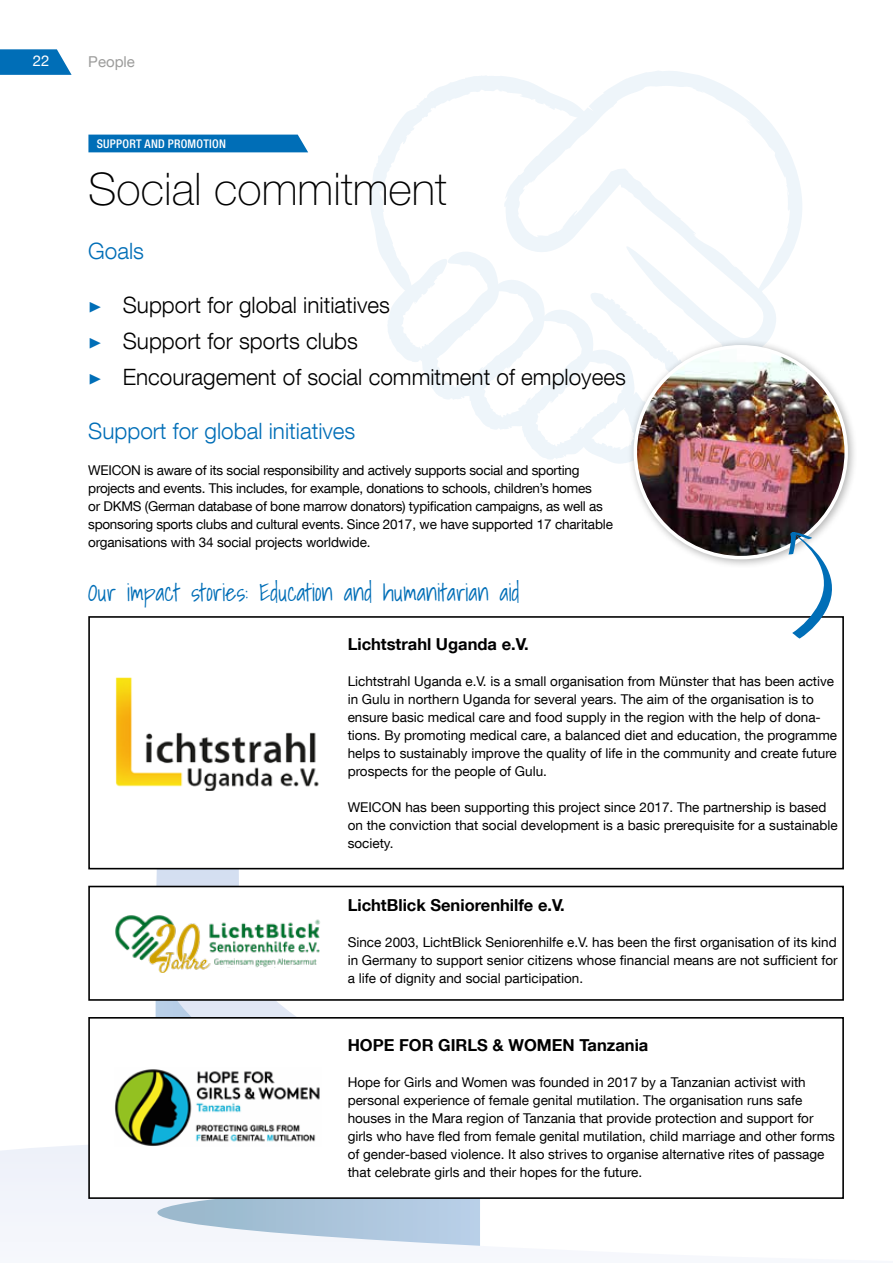
<style>
.page{position:relative;width:893px;height:1263px;background:#fff}
.page>*{position:absolute;margin:0;border:0;box-sizing:border-box;transform-origin:0 0}
.t1{font:100 45px "Helvetica Neue";color:#000}
.t2{font:300 24px "Shadows Into";color:#006eb7}
.t3{font:300 22.5px/36px "Helvetica Neue LT Com";color:#000}
.t4{font:300 22.5px "Helvetica Neue LT Com";color:#006eb7}
.t5{font:700 16.5px "Helvetica Neue LT Com";color:#000}
.t6{font:15px "Helvetica Neue LT Com";color:#9d9d9c}
.t7{font:15px "Helvetica Neue LT Com";color:#fff}
.t8{font:13.5px/18px "Helvetica Neue LT Com";color:#000}
.t9{font:13.5px/18px "Helvetica Neue LT Com";letter-spacing:-.02em;color:#000}
.t10{font:500 condensed 12px "Helvetica Neue";letter-spacing:.02em;color:#fff}
.s1{font-family:"Minion Pro";font-weight:400;color:#006eb7}
</style>
<div class="page">
<svg style="left:0;top:869px;width:844px;height:377px"></svg>
<div style="left:88px;top:616px;width:756px;height:253px;border:2px solid #000"></div>
<img style="left:115px;top:677px;width:204px;height:114px">
<div style="left:89px;top:886px;width:754px;height:114px;background:#fff"></div>
<div style="left:88px;top:886px;width:756px;height:115px;border:2px solid #000"></div>
<img style="left:115px;top:915px;width:205px;height:57px">
<img style="left:214px;top:957px;width:103px;height:10px">
<div style="left:89px;top:1018px;width:754px;height:180px;background:#fff"></div>
<div style="left:88px;top:1017px;width:756px;height:182px;border:2px solid #000"></div>
<img style="left:115px;top:1069px;width:205px;height:77px">
<svg style="left:588px;top:71px;width:214px;height:268px"></svg>
<svg style="left:370px;top:76px;width:218px;height:189px"></svg>
<svg style="left:387px;top:251px;width:354px;height:213px"></svg>
<div style="left:627px;top:339px;width:231px;height:230px;background:#000;opacity:.3"></div>
<img style="left:635px;top:347px;width:211px;height:211px;border-radius:105px">
<svg style="left:789px;top:531px;width:52px;height:108px"></svg>
<div style="left:88px;top:135px;width:220px;height:17px;background:#006eb7"></div>
<svg style="left:0;top:49px;width:72px;height:26px;background:#1f7fbf"></svg>
<p class="t7" style="left:33px;top:52px;width:18px">22</p>
<p class="t6" style="left:88px;top:52px;width:48px">People</p>
<p class="t10" style="left:97px;top:137px;width:131px">SUPPORT AND PROMOTION</p>
<h1 class="t1" style="left:88px;top:164px;width:360px">Social commitment</h1>
<h3 class="t4" style="left:88px;top:238px;width:57px">Goals</h3>
<h3 class="t3" style="left:88px;top:287px;width:539px"><span class="s1">▶</span> Support for global initiatives<br><span class="s1">▶</span> Support for sports clubs<br><span class="s1">▶</span> Encouragement of social commitment of employees</h3>
<h3 class="t4" style="left:88px;top:418px;width:269px">Support for global initiatives</h3>
<p class="t9" style="left:88px;top:461px;width:526px">WEICON is aware of its social responsibility and actively supports social and sporting projects and events. This includes, for example, donations to schools, children’s homes<br>or DKMS (German database of bone marrow donators) typification campaigns, as well as sponsoring sports clubs and cultural events. Since 2017, we have supported 17 charitable organisations with 34 social projects worldwide.</p>
<h2 class="t2" style="left:88px;top:573px;width:433px">Our impact stories: Education and humanitarian aid</h2>
<p class="t5" style="left:348px;top:633px;width:182px">Lichtstrahl Uganda e.V.</p>
<p class="t8" style="left:348px;top:672px;width:491px">Lichtstrahl Uganda e.V. is a small organisation from Münster that has been active in Gulu in northern Uganda for several years. The aim of the organisation is to ensure basic medical care and food supply in the region with the help of dona&shy;tions. By promoting medical care, a balanced diet and education, the programme helps to sustainably improve the quality of life in the community and create future prospects for the people of Gulu.</p>
<p class="t8" style="left:348px;top:797px;width:492px">WEICON has been supporting this project since 2017. The partnership is based on the conviction that social development is a basic prerequisite for a sustainable society.</p>
<p class="t5" style="left:348px;top:894px;width:219px">LichtBlick Seniorenhilfe e.V.</p>
<p class="t8" style="left:348px;top:932px;width:492px;text-align:justify">Since 2003, LichtBlick Seniorenhilfe e.V. has been the first organisation of its kind in Germany to support senior citizens whose financial means are not sufficient for a life of dignity and social participation.</p>
<p class="t5" style="left:348px;top:1034px;width:302px">HOPE FOR GIRLS &amp; WOMEN Tanzania</p>
<p class="t8" style="left:348px;top:1073px;width:489px">Hope for Girls and Women was founded in 2017 by a Tanzanian activist with personal experience of female genital mutilation. The organisation runs safe houses in the Mara region of Tanzania that provide protection and support for girls who have fled from female genital mutilation, child marriage and other forms of gender-based violence. It also strives to organise alternative rites of passage that celebrate girls and their hopes for the future.</p>
</div>
